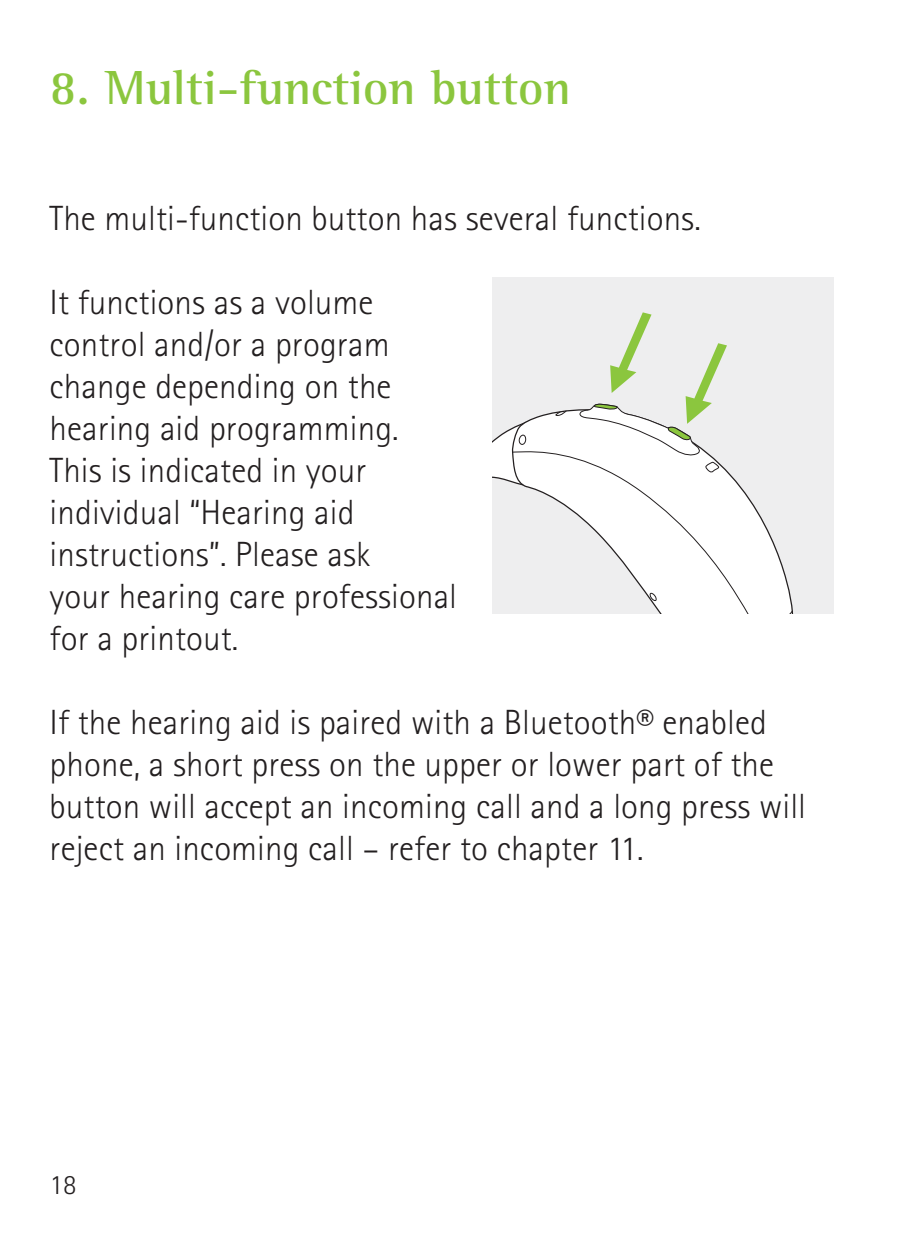
<style>
.page{position:relative;width:913px;height:1241px;background:#fff}
.page>*{position:absolute;margin:0;border:0;box-sizing:border-box;transform-origin:0 0}
.t1{font:700 49px "Rotis Semi Serif Pro";color:#8bc63e}
.t2{font:300 35px/42px "Rotis Sans Serif Pro";letter-spacing:.005em;color:#231f20}
.t3{font:300 28px "Rotis Sans Serif Pro";color:#231f20}
</style>
<div class="page">
<div style="left:492px;top:277px;width:341px;height:336px;background:#eeeeef"></div>
<svg style="left:727px;top:470px;width:66px;height:143px"></svg>
<svg style="left:492px;top:312px;width:235px;height:301px"></svg>
<h1 class="t1" style="left:50px;top:57px;width:523px">8. Multi-function button</h1>
<p class="t2" style="left:50px;top:197px;width:653px">The multi-function button has several functions.</p>
<p class="t2" style="left:50px;top:281px;width:409px">It functions as a volume control and/or a program change depending on the hearing aid programming.<br>This is indicated in your individual “Hearing aid instructions”. Please ask<br>your hearing care professional for a printout.</p>
<p class="t2" style="left:50px;top:701px;width:758px">If the hearing aid is paired with a Bluetooth® enabled phone, a short press on the upper or lower part of the button will accept an incoming call and a long press will reject an incoming call – refer to chapter 11.</p>
<p class="t3" style="left:50px;top:1168px;width:28px">18</p>
</div>
